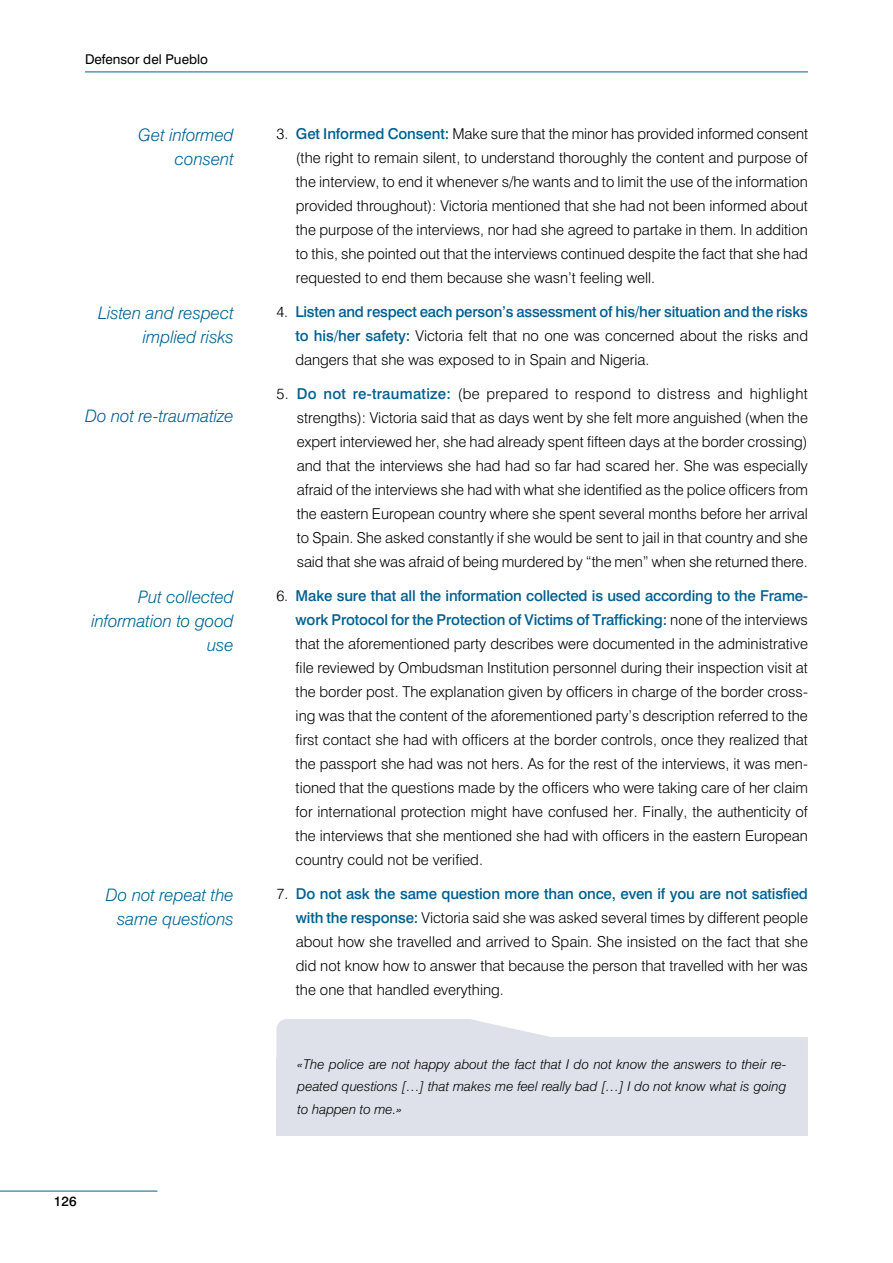
<style>
.page{position:relative;width:893px;height:1263px;background:#fff}
.page>*{position:absolute;margin:0;border:0;box-sizing:border-box;transform-origin:0 0}
.t1{font:italic 300 17.25px/24px "Swiss 721 BT";color:#006090;text-align:right}
.Texto{font:300 15px/24px "Swiss 721 BT";color:#000;text-align:justify}
.t2{font:italic 300 13.5px/22.5px "Swiss 721 BT";color:#000;text-align:justify}
.t3{font:13.5px "Swiss 721 BT";color:#000}
.t4{font:500 13.5px "Swiss 721 BT";color:#000}
.s1{font-weight:500;color:#006090}
</style>
<div class="page">
<hr style="left:85px;top:72px;width:723px;height:1px;background:#006090">
<hr style="left:0;top:1191px;width:157px;height:1px;background:#006090">
<svg style="left:276px;top:1019px;width:532px;height:39px"></svg>
<div style="left:276px;top:1058px;width:532px;height:77px;background:#dee1ea"></div>
<p class="t3" style="left:85px;top:51px;width:124px">Defensor del Pueblo</p>
<p class="t1" style="left:138px;top:123px;width:97px">Get informed consent</p>
<p class="t1" style="left:98px;top:301px;width:137px">Listen and respect implied risks</p>
<p class="t1" style="left:85px;top:404px;width:150px">Do not re-traumatize</p>
<p class="t1" style="left:91px;top:585px;width:144px">Put collected information to good use</p>
<p class="t1" style="left:106px;top:883px;width:130px">Do not repeat the same questions</p>
<p class="t4" style="left:54px;top:1193px;width:24px">126</p>
<p class="Texto" style="left:296px;top:122px;width:514px;text-indent:-19px">3. <span class="s1">Get Informed Consent:</span> Make sure that the minor has provided informed consent (the right to remain silent, to understand thoroughly the content and purpose of the interview, to end it whenever s/he wants and to limit the use of the information provided throughout): Victoria mentioned that she had not been informed about the purpose of the interviews, nor had she agreed to partake in them. In addition to this, she pointed out that the interviews continued despite the fact that she had requested to end them because she wasn’t feeling well.</p>
<p class="Texto" style="left:295px;top:299px;width:514px;text-indent:-19px">4. <span class="s1">Listen and respect each person’s assessment of his/her situation and the risks to his/her safety:</span> Victoria felt that no one was concerned about the risks and dangers that she was exposed to in Spain and Nigeria.</p>
<p class="Texto" style="left:297px;top:381px;width:513px;text-indent:-20px">5. <span class="s1">Do not re-traumatize:</span> (be prepared to respond to distress and highlight strengths): Victoria said that as days went by she felt more anguished (when the expert interviewed her, she had already spent fifteen days at the border crossing) and that the interviews she had had so far had scared her. She was especially afraid of the interviews she had with what she identified as the police officers from the eastern European country where she spent several months before her arrival to Spain. She asked constantly if she would be sent to jail in that country and she said that she was afraid of being murdered by “the men” when she returned there.</p>
<p class="Texto" style="left:296px;top:583px;width:514px;text-indent:-19px">6. <span class="s1">Make sure that all the information collected is used according to the Frame&shy;work Protocol for the Protection of Victims of Trafficking:</span> none of the interviews that the aforementioned party describes were documented in the administrative file reviewed by Ombudsman Institution personnel during their inspection visit at the border post. The explanation given by officers in charge of the border cross&shy;ing was that the content of the aforementioned party’s description referred to the first contact she had with officers at the border controls, once they realized that the passport she had was not hers. As for the rest of the interviews, it was men&shy;tioned that the questions made by the officers who were taking care of her claim for international protection might have confused her. Finally, the authenticity of the interviews that she mentioned she had with officers in the eastern European country could not be verified.</p>
<p class="Texto" style="left:296px;top:881px;width:514px;text-indent:-19px">7. <span class="s1">Do not ask the same question more than once, even if you are not satisfied with the response:</span> Victoria said she was asked several times by different people about how she travelled and arrived to Spain. She insisted on the fact that she did not know how to answer that because the person that travelled with her was the one that handled everything.</p>
<p class="t2" style="left:298px;top:1052px;width:490px">«The police are not happy about the fact that I do not know the answers to their re&shy;peated questions […] that makes me feel really bad […] I do not know what is going to happen to me.»</p>
</div>
